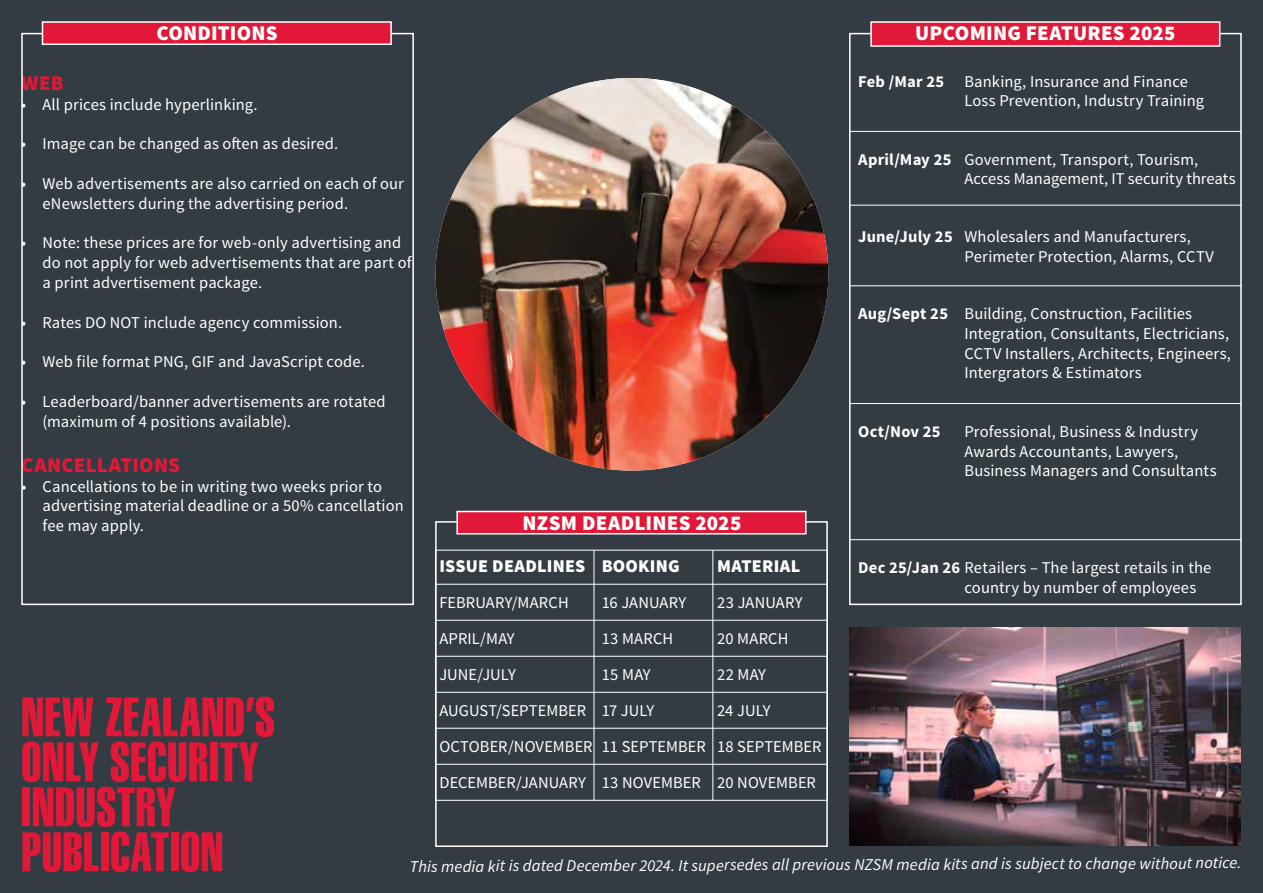
<style>
.page{position:relative;width:1263px;height:893px;background:#333c42}
.page>*{position:absolute;margin:0;border:0;box-sizing:border-box;transform-origin:0 0}
.t1{font:54px/45px "Swiss 911 BT Extra Compressed";letter-spacing:.005em;color:#e11837}
.t2{font:900 21px "Source Sans Pro";letter-spacing:.01em;color:#fff}
.t3{font:900 21px "Source Sans Pro";letter-spacing:.01em;color:#e11837}
.t4{font:900 18px "Source Sans Pro";letter-spacing:.01em;color:#fff}
.t5{font:16.5px/19.8px "Source Sans Pro";letter-spacing:.01em;color:#fff}
.t6{font:italic 16.5px "Source Sans Pro";letter-spacing:.005em;color:#fff}
.t7{font:700 16.5px "Source Sans Pro";letter-spacing:.015em;color:#fff}
.s1{font-weight:700}
</style>
<div class="page">
<img style="left:436px;top:78px;width:392px;height:393px;border-radius:196px">
<hr style="left:435px;top:584px;width:392px;height:1px;background:#fff">
<hr style="left:435px;top:656px;width:392px;height:1px;background:#fff">
<hr style="left:435px;top:620px;width:392px;height:1px;background:#fff">
<hr style="left:435px;top:692px;width:392px;height:1px;background:#fff">
<hr style="left:435px;top:728px;width:392px;height:1px;background:#fff">
<hr style="left:435px;top:764px;width:392px;height:1px;background:#fff">
<hr style="left:594px;top:550px;width:1px;height:250px;background:#fff">
<hr style="left:712px;top:550px;width:1px;height:250px;background:#fff">
<hr style="left:849px;top:205px;width:393px;height:1px;background:#fff">
<hr style="left:849px;top:131px;width:393px;height:1px;background:#fff">
<hr style="left:849px;top:285px;width:393px;height:1px;background:#fff">
<hr style="left:849px;top:403px;width:393px;height:1px;background:#fff">
<hr style="left:849px;top:539px;width:393px;height:1px;background:#fff">
<img style="left:849px;top:627px;width:391px;height:219px">
<div style="left:21px;top:33px;width:393px;height:572px;border:2px solid #fff"></div>
<div style="left:849px;top:33px;width:393px;height:572px;border:2px solid #fff"></div>
<div style="left:870px;top:21px;width:350px;height:26px;background:#e11837;border:2px solid #fff"></div>
<div style="left:435px;top:521px;width:393px;height:326px;border:2px solid #fff"></div>
<div style="left:456px;top:511px;width:350px;height:23px;background:#e11837;border:2px solid #fff"></div>
<div style="left:42px;top:21px;width:350px;height:24px;background:#e11837;border:2px solid #fff"></div>
<p class="t2" style="left:156px;top:19px;width:123px">CONDITIONS</p>
<p class="t3" style="left:21px;top:69px;width:44px">WEB</p>
<p class="t5" style="left:21px;top:95px;width:238px">• All prices include hyperlinking.</p>
<p class="t5" style="left:21px;top:134px;width:319px">• Image can be changed as often as desired.</p>
<p class="t5" style="left:43px;top:174px;width:363px;text-indent:-21px">• Web advertisements are also carried on each of our eNewsletters during the advertising period.</p>
<p class="t5" style="left:43px;top:233px;width:371px;text-indent:-21px">• Note: these prices are for web-only advertising and do not apply for web advertisements that are part of a print advertisement package.</p>
<p class="t5" style="left:21px;top:313px;width:322px">• Rates DO NOT include agency commission.</p>
<p class="t5" style="left:21px;top:352px;width:345px">• Web file format PNG, GIF and JavaScript code.</p>
<p class="t5" style="left:43px;top:392px;width:345px;text-indent:-21px">• Leaderboard/banner advertisements are rotated (maximum of 4 positions available).</p>
<p class="t3" style="left:21px;top:451px;width:160px">CANCELLATIONS</p>
<p class="t5" style="left:43px;top:476px;width:363px;text-indent:-21px">• Cancellations to be in writing two weeks prior to advertising material deadline or a 50% cancellation fee may apply.</p>
<p class="t2" style="left:522px;top:510px;width:220px">NZSM DEADLINES 2025</p>
<p class="t2" style="left:915px;top:19px;width:262px">UPCOMING FEATURES 2025</p>
<p class="t5" style="left:964px;top:72px;width:241px;text-indent:-106px"><span class="s1">Feb /Mar 25</span> Banking, Insurance and Finance<br>Loss Prevention, Industry Training</p>
<p class="t5" style="left:964px;top:150px;width:273px;text-indent:-106px"><span class="s1">April/May 25</span> Government, Transport, Tourism,<br>Access Management, IT security threats</p>
<p class="t5" style="left:964px;top:227px;width:251px;text-indent:-106px"><span class="s1">June/July 25</span> Wholesalers and Manufacturers,<br>Perimeter Protection, Alarms, CCTV</p>
<p class="t5" style="left:964px;top:304px;width:268px;text-indent:-106px"><span class="s1">Aug/Sept 25</span> Building, Construction, Facilities Integration, Consultants, Electricians, CCTV Installers, Architects, Engineers, Intergrators &amp; Estimators</p>
<p class="t7" style="left:858px;top:421px;width:84px">Oct/Nov 25</p>
<p class="t5" style="left:964px;top:422px;width:254px">Professional, Business &amp; Industry<br>Awards Accountants, Lawyers,<br>Business Managers and Consultants</p>
<h1 class="t1" style="left:21px;top:695px;width:255px">NEW ZEALAND’S<br>ONLY SECURITY<br>INDUSTRY<br>PUBLICATION</h1>
<p class="t4" style="left:439px;top:554px;width:242px">ISSUE DEADLINES BOOKING</p>
<p class="t4" style="left:717px;top:554px;width:85px">MATERIAL</p>
<p class="t5" style="left:439px;top:593px;width:131px">FEBRUARY/MARCH</p>
<p class="t5" style="left:602px;top:593px;width:86px">16 JANUARY</p>
<p class="t5" style="left:717px;top:593px;width:87px">23 JANUARY</p>
<p class="t5" style="left:439px;top:629px;width:77px">APRIL/MAY</p>
<p class="t5" style="left:602px;top:629px;width:73px">13 MARCH</p>
<p class="t5" style="left:717px;top:629px;width:73px">20 MARCH</p>
<p class="t5" style="left:439px;top:665px;width:78px">JUNE/JULY</p>
<p class="t5" style="left:602px;top:665px;width:50px">15 MAY</p>
<p class="t5" style="left:717px;top:665px;width:50px">22 MAY</p>
<p class="t5" style="left:439px;top:701px;width:216px">AUGUST/SEPTEMBER 17 JULY</p>
<p class="t5" style="left:439px;top:692px;width:384px;line-height:36px;text-indent:278px">24 JULY<br>OCTOBER/NOVEMBER 11 SEPTEMBER 18 SEPTEMBER<br>DECEMBER/JANUARY 13 NOVEMBER 20 NOVEMBER</p>
<p class="t5" style="left:964px;top:558px;width:248px;text-indent:-106px"><span class="s1">Dec 25/Jan 26</span> Retailers – The largest retails in the country by number of employees</p>
<p class="t6" style="left:410px;top:854px;width:833px">This media kit is dated December 2024. It supersedes all previous NZSM media kits and is subject to change without notice.</p>
</div>
